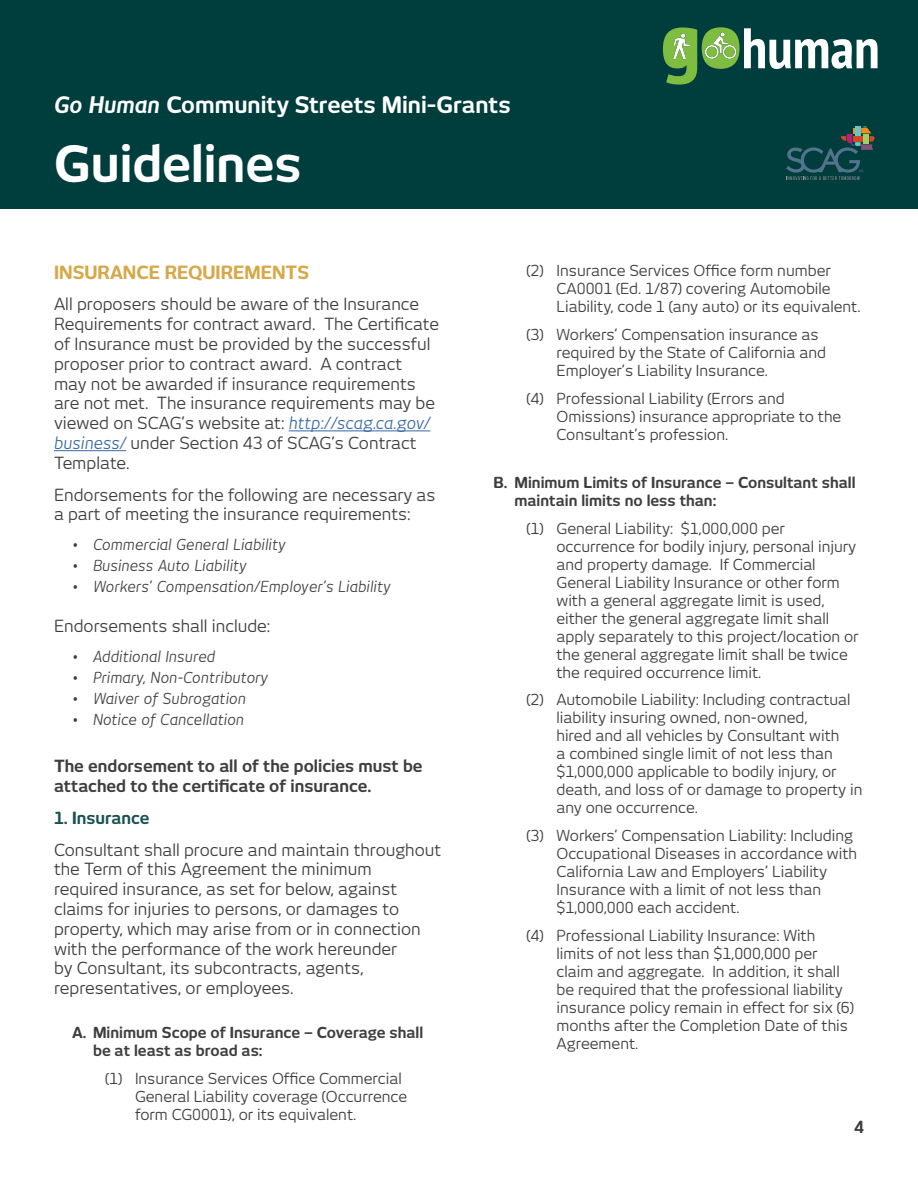
<style>
.page{position:relative;width:918px;height:1188px;background:#fff}
.page>*{position:absolute;margin:0;border:0;box-sizing:border-box;transform-origin:0 0}
.t1{font:700 49.5px "New June";color:#fff}
.t2{font:700 22.5px "New June";color:#fff}
.Subheader{font:700 18px "New June";color:#d6a847}
.Body{font:16.5px/19.8px "New June";color:#3e3e3f}
.Body-2{font:700 16.5px/19.8px "New June";color:#3e3e3f}
.Body-3{font:700 16.5px "New June";color:#1a5151}
.t3{font:15px/18px "New June";color:#3e3e3f}
.t4{font:italic 15px "New June";color:#3e3e3f}
.t5{font:700 15px/18px "New June";color:#3e3e3f}
.s1{font-style:italic}
.s2{font-style:italic;color:#3667a4}
</style>
<div class="page">
<hr style="left:289px;top:430px;width:141px;height:1px;background:#3667a4">
<hr style="left:54px;top:450px;width:72px;height:1px;background:#3667a4">
<div style="left:0;top:0;width:918px;height:209px;background:#003d3d"></div>
<svg style="left:663px;top:27px;width:215px;height:58px"></svg>
<svg style="left:786px;top:126px;width:89px;height:54px"></svg>
<p class="t2" style="left:54px;top:92px;width:458px"><span class="s1">Go Human</span> Community Streets Mini-Grants</p>
<p class="t1" style="left:54px;top:135px;width:249px">Guidelines</p>
<p class="Subheader" style="left:54px;top:261px;width:257px">INSURANCE REQUIREMENTS</p>
<p class="Body" style="left:54px;top:294px;width:387px">All proposers should be aware of the Insurance Requirements for contract award. The Certificate of Insurance must be provided by the successful proposer prior to contract award. A contract<br>may not be awarded if insurance requirements are not met. The insurance requirements may be viewed on SCAG’s website at: <span class="s2">http://scag.ca.gov/ business/</span> under Section 43 of SCAG’s Contract Template.</p>
<p class="Body" style="left:54px;top:485px;width:383px">Endorsements for the following are necessary as a part of meeting the insurance requirements:</p>
<p class="t4" style="left:72px;top:536px;width:215px">• Commercial General Liability</p>
<p class="t4" style="left:72px;top:557px;width:177px">• Business Auto Liability</p>
<p class="t4" style="left:72px;top:578px;width:320px">• Workers’ Compensation/Employer’s Liability</p>
<p class="Body" style="left:54px;top:616px;width:218px">Endorsements shall include:</p>
<p class="t4" style="left:72px;top:648px;width:145px">• Additional Insured</p>
<p class="t4" style="left:72px;top:669px;width:198px">• Primary, Non-Contributory</p>
<p class="t4" style="left:72px;top:690px;width:176px">• Waiver of Subrogation</p>
<p class="t4" style="left:72px;top:711px;width:174px">• Notice of Cancellation</p>
<p class="Body-2" style="left:54px;top:756px;width:370px">The endorsement to all of the policies must be attached to the certificate of insurance.</p>
<p class="Body-3" style="left:54px;top:808px;width:97px">1. Insurance</p>
<p class="Body" style="left:54px;top:840px;width:389px">Consultant shall procure and maintain throughout the Term of this Agreement the minimum<br>required insurance, as set for below, against claims for injuries to persons, or damages to property, which may arise from or in connection with the performance of the work hereunder<br>by Consultant, its subcontracts, agents, representatives, or employees.</p>
<p class="t5" style="left:93px;top:1023px;width:332px;text-indent:-21px">A. Minimum Scope of Insurance – Coverage shall be at least as broad as:</p>
<p class="t3" style="left:135px;top:1069px;width:274px;text-indent:-30px">(1) Insurance Services Office Commercial<br>General Liability coverage (Occurrence form CG0001), or its equivalent.</p>
<p class="t3" style="left:556px;top:262px;width:305px;text-indent:-30px">(2) Insurance Services Office form number<br>CA0001 (Ed. 1/87) covering Automobile<br>Liability, code 1 (any auto) or its equivalent.</p>
<p class="t3" style="left:556px;top:325px;width:271px;text-indent:-30px">(3) Workers’ Compensation insurance as required by the State of California and<br>Employer’s Liability Insurance.</p>
<p class="t3" style="left:556px;top:389px;width:286px;text-indent:-30px">(4) Professional Liability (Errors and<br>Omissions) insurance appropriate to the<br>Consultant’s profession.</p>
<p class="t5" style="left:514px;top:473px;width:343px;text-indent:-21px">B. Minimum Limits of Insurance – Consultant shall maintain limits no less than:</p>
<p class="t3" style="left:556px;top:519px;width:304px;text-indent:-30px">(1) General Liability: $1,000,000 per occurrence for bodily injury, personal injury and property damage. If Commercial General Liability Insurance or other form with a general aggregate limit is used, either the general aggregate limit shall apply separately to this project/location or the general aggregate limit shall be twice the required occurrence limit.</p>
<p class="t3" style="left:556px;top:691px;width:307px;text-indent:-30px">(2) Automobile Liability: Including contractual liability insuring owned, non-owned,<br>hired and all vehicles by Consultant with<br>a combined single limit of not less than $1,000,000 applicable to bodily injury, or death, and loss of or damage to property in any one occurrence.</p>
<p class="t3" style="left:556px;top:826px;width:302px;text-indent:-30px">(3) Workers’ Compensation Liability: Including Occupational Diseases in accordance with California Law and Employers’ Liability Insurance with a limit of not less than $1,000,000 each accident.</p>
<p class="t3" style="left:556px;top:926px;width:299px;text-indent:-30px">(4) Professional Liability Insurance: With limits of not less than $1,000,000 per claim and aggregate. In addition, it shall be required that the professional liability insurance policy remain in effect for six (6) months after the Completion Date of this Agreement.</p>
<p class="Body-2" style="left:854px;top:1117px;width:11px">4</p>
</div>
